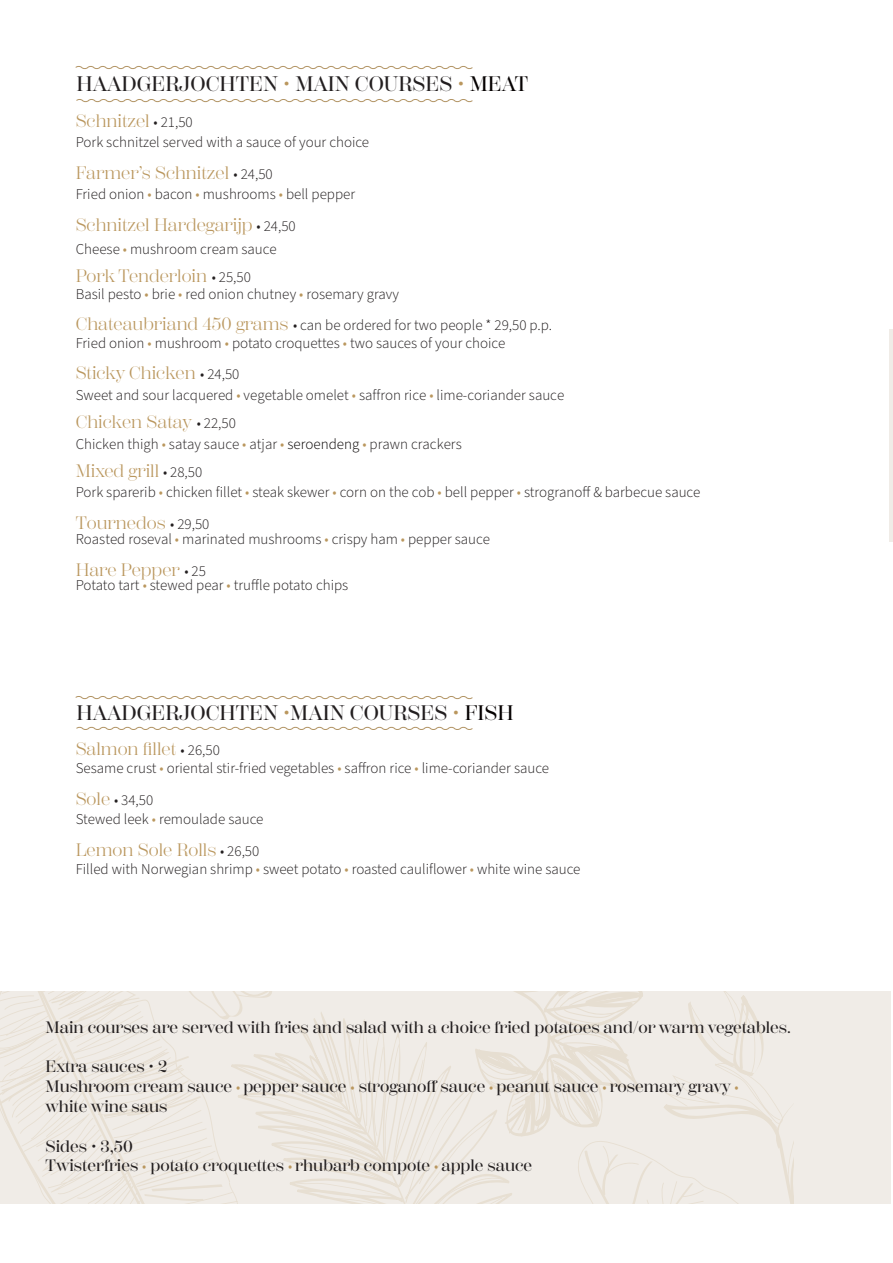
<style>
.page{position:relative;width:893px;height:1263px;background:#fff}
.page>*{position:absolute;margin:0;border:0;box-sizing:border-box;transform-origin:0 0}
.t1{font:500 21px "Scotch Display";color:#231f20}
.t2{font:18px "Scotch Display";color:#ba975e}
.t3{font:500 16.5px "Scotch Display";color:#231f20}
.t4{font:300 15px/30.6px "Source Sans 3";color:#231f20}
.s1{color:#ba975e}
.s2{color:#050100}
.s3{font-family:"Source Sans 3";font-weight:300;font-size:15px;color:#231f20}
.s4{font-family:"Scotch Display";font-weight:400;font-size:18px;color:#ba975e}
.s5{font-family:"Source Sans 3";font-weight:300;font-size:15px;color:#ba975e}
</style>
<div class="page">
<svg style="left:76px;top:99px;width:397px;height:4px"></svg>
<svg style="left:75px;top:66px;width:398px;height:3px"></svg>
<svg style="left:76px;top:726px;width:397px;height:4px"></svg>
<svg style="left:75px;top:696px;width:398px;height:4px"></svg>
<div style="left:0;top:991px;width:891px;height:213px;background:#f0ece7"></div>
<svg style="left:0;top:991px;width:794px;height:213px"></svg>
<hr style="left:889px;top:329px;width:4px;height:213px;background:#f0ece7">
<p class="t1" style="left:77px;top:72px;width:453px">HAADGERJOCHTEN <span class="s1">•</span> MAIN COURSES <span class="s1">•</span> <span class="s2">MEAT</span></p>
<p class="t2" style="left:76px;top:110px;width:118px">Schnitzel <span class="s3">• 21,50</span></p>
<p class="t4" style="left:76px;top:127px;width:295px">Pork schnitzel served with a sauce of your choice</p>
<p class="t2" style="left:76px;top:163px;width:199px">Farmer’s Schnitzel <span class="s3">• 24,50</span></p>
<p class="t4" style="left:76px;top:179px;width:281px">Fried onion <span class="s1">•</span> bacon <span class="s1">•</span> mushrooms <span class="s1">•</span> bell pepper</p>
<p class="t2" style="left:76px;top:214px;width:221px">Schnitzel Hardegarijp <span class="s3">• 24,50</span></p>
<p class="t4" style="left:76px;top:234px;width:203px">Cheese <span class="s1">•</span> mushroom cream sauce</p>
<p class="t2" style="left:76px;top:265px;width:177px">Pork Tenderloin <span class="s3">• 25,50</span></p>
<p class="t4" style="left:76px;top:280px;width:478px">Basil pesto <span class="s1">•</span> brie <span class="s1">•</span> red onion chutney <span class="s1">•</span> rosemary gravy<br><span class="s4">Chateaubriand 450 grams</span> • can be ordered for two people * 29,50 p.p.</p>
<p class="t4" style="left:76px;top:328px;width:431px">Fried onion <span class="s1">•</span> mushroom <span class="s1">•</span> potato croquettes <span class="s1">•</span> two sauces of your choice</p>
<p class="t2" style="left:76px;top:362px;width:165px">Sticky Chicken <span class="s3">• 24,50</span></p>
<p class="t4" style="left:76px;top:380px;width:490px">Sweet and sour lacquered <span class="s1">•</span> vegetable omelet <span class="s1">•</span> saffron rice <span class="s1">•</span> lime-coriander sauce</p>
<p class="t2" style="left:76px;top:411px;width:162px">Chicken Satay <span class="s3">• 22,50</span></p>
<p class="t4" style="left:76px;top:429px;width:388px">Chicken thigh <span class="s1">•</span> satay sauce <span class="s1">•</span> atjar <span class="s1">•</span> <span class="s2">seroendeng</span> <span class="s1">•</span> prawn crackers</p>
<p class="t2" style="left:76px;top:461px;width:128px">Mixed grill <span class="s3">• 28,50</span></p>
<p class="t4" style="left:76px;top:477px;width:626px">Pork sparerib <span class="s1">•</span> chicken fillet <span class="s1">•</span> steak skewer <span class="s1">•</span> corn on the cob <span class="s1">•</span> bell pepper <span class="s1">•</span> strogranoff &amp; barbecue sauce</p>
<p class="t2" style="left:76px;top:513px;width:135px">Tournedos <span class="s3">• 29,50</span></p>
<p class="t4" style="left:76px;top:524px;width:416px">Roasted roseval <span class="s1">•</span> marinated mushrooms <span class="s1">•</span> crispy ham <span class="s1">•</span> pepper sauce</p>
<p class="t2" style="left:76px;top:559px;width:132px">Hare Pepper <span class="s3">• 25</span></p>
<p class="t4" style="left:76px;top:571px;width:274px">Potato tart <span class="s1">•</span> stewed pear <span class="s1">•</span> truffle potato chips</p>
<p class="t1" style="left:77px;top:701px;width:439px">HAADGERJOCHTEN <span class="s1">•</span>MAIN COURSES <span class="s1">•</span> <span class="s2">FISH</span></p>
<p class="t2" style="left:76px;top:738px;width:146px">Salmon fillet <span class="s3">• 26,50</span></p>
<p class="t4" style="left:76px;top:753px;width:475px">Sesame crust <span class="s1">•</span> oriental stir-fried vegetables <span class="s1">•</span> saffron rice <span class="s1">•</span> lime-coriander sauce</p>
<p class="t4" style="left:76px;top:785px;width:79px"><span class="s4">Sole</span> • 34,50</p>
<p class="t4" style="left:76px;top:805px;width:189px">Stewed leek <span class="s1">•</span> remoulade sauce</p>
<p class="t2" style="left:76px;top:840px;width:185px">Lemon Sole Rolls <span class="s3">• 26,50</span></p>
<p class="t4" style="left:76px;top:854px;width:506px">Filled with Norwegian shrimp <span class="s1">•</span> sweet potato <span class="s1">•</span> roasted cauliflower <span class="s1">•</span> white wine sauce</p>
<p class="t3" style="left:46px;top:1017px;width:747px">Main courses are served with fries and salad with a choice fried potatoes and/or warm vegetables.</p>
<p class="t3" style="left:46px;top:1057px;width:123px">Extra sauces • 2</p>
<p class="t3" style="left:46px;top:1077px;width:695px">Mushroom cream sauce <span class="s5">•</span> pepper sauce <span class="s5">•</span> stroganoff sauce <span class="s5">•</span> peanut sauce <span class="s5">•</span> rosemary gravy <span class="s5">•</span></p>
<p class="t3" style="left:46px;top:1097px;width:123px">white wine saus</p>
<p class="t3" style="left:46px;top:1136px;width:89px">Sides • 3,50</p>
<p class="t3" style="left:46px;top:1156px;width:488px">Twisterfries <span class="s5">•</span> potato croquettes <span class="s5">•</span> rhubarb compote <span class="s5">•</span> apple sauce</p>
</div>
